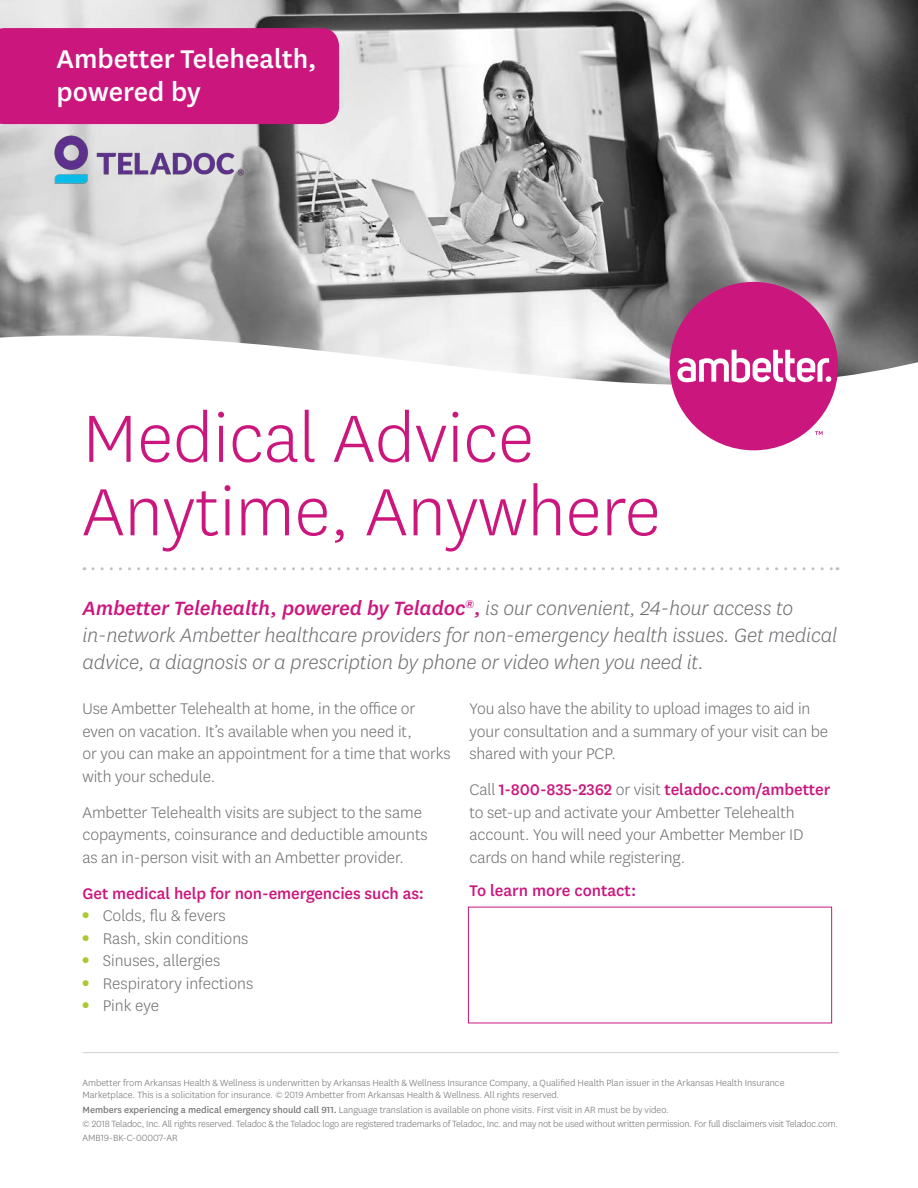
<style>
.page{position:relative;width:918px;height:1188px;background:#fff}
.page>*{position:absolute;margin:0;border:0;box-sizing:border-box;transform-origin:0 0}
.t1{font:300 78px/73.5px "Centene Sans";color:#cb177d}
.t2{font:500 30px/33px "Centene Sans";color:#fff}
.t3{font:italic 300 22.5px/27px "Centene Sans";letter-spacing:-.005em;color:#6d6e71}
.t4{font:300 18px/22.5px "Centene Sans";letter-spacing:-.005em;color:#6d6e71}
.t5{font:500 18px "Centene Sans";letter-spacing:-.005em;color:#cb177d}
.t6{font:300 10.5px/12px "Centene Sans";color:#6d6e71}
.s1{font-weight:500;color:#cb177d}
.s2{font-weight:400}
</style>
<div class="page">
<img style="left:0;top:0;width:918px;height:336px">
<svg style="left:93px;top:567px;width:745px;height:3px"></svg>
<hr style="left:82px;top:1052px;width:756px;height:1px;background:#cfd1d2">
<div style="left:0;top:28px;width:339px;height:96px;background:#cb177d"></div>
<img style="left:52px;top:134px;width:194px;height:51px">
<svg style="left:0;top:336px;width:918px;height:115px"></svg>
<div style="left:670px;top:282px;width:168px;height:168px;background:#cb177d;border-radius:50%"></div>
<svg style="left:677px;top:350px;width:154px;height:33px"></svg>
<svg style="left:815px;top:431px;width:8px;height:4px"></svg>
<p class="t2" style="left:57px;top:41px;width:262px">Ambetter Telehealth, powered by</p>
<h1 class="t1" style="left:82px;top:399px;width:580px">Medical Advice<br>Anytime, Anywhere</h1>
<p class="t3" style="left:82px;top:594px;width:756px"><span class="s1">Ambetter Telehealth, powered by Teladoc</span><sup>®</sup><span class="s1">,</span> is our convenient, 24-hour access to in-network Ambetter healthcare providers for non-emergency health issues. Get medical advice, a diagnosis or a prescription by phone or video when you need it.</p>
<p class="t4" style="left:82px;top:697px;width:370px">Use Ambetter Telehealth at home, in the office or even on vacation. It’s available when you need it,<br>or you can make an appointment for a time that works with your schedule.</p>
<p class="t4" style="left:82px;top:800px;width:347px">Ambetter Telehealth visits are subject to the same copayments, coinsurance and deductible amounts as an in-person visit with an Ambetter provider.</p>
<p class="t5" style="left:82px;top:881px;width:343px">Get medical help for non-emergencies such as:</p>
<p class="t4" style="left:83px;top:904px;width:145px"><sup>●</sup> Colds, flu &amp; fevers</p>
<p class="t4" style="left:83px;top:926px;width:167px"><sup>●</sup> Rash, skin conditions</p>
<p class="t4" style="left:83px;top:949px;width:139px"><sup>●</sup> Sinuses, allergies</p>
<p class="t4" style="left:83px;top:971px;width:172px"><sup>●</sup> Respiratory infections</p>
<p class="t4" style="left:83px;top:994px;width:78px"><sup>●</sup> Pink eye</p>
<p class="t4" style="left:470px;top:697px;width:360px">You also have the ability to upload images to aid in your consultation and a summary of your visit can be shared with your PCP.</p>
<p class="t4" style="left:470px;top:778px;width:362px">Call <span class="s1">1-800-835-2362</span> or visit <span class="s1">teladoc.com/ambetter </span>to set-up and activate your Ambetter Telehealth account. You will need your Ambetter Member ID cards on hand while registering.</p>
<p class="t5" style="left:470px;top:878px;width:168px">To learn more contact:</p>
<p class="t6" style="left:82px;top:1077px;width:703px">Ambetter from Arkansas Health &amp; Wellness is underwritten by Arkansas Health &amp; Wellness Insurance Company, a Qualified Health Plan issuer in the Arkansas Health Insurance<br>Marketplace. This is a solicitation for insurance. © 2019 Ambetter from Arkansas Health &amp; Wellness. All rights reserved.</p>
<p class="t6" style="left:82px;top:1103px;width:588px"><span class="s2">Members experiencing a medical emergency should call 911.</span> Language translation is available on phone visits. First visit in AR must be by video.</p>
<p class="t6" style="left:82px;top:1118px;width:757px">© 2018 Teladoc, Inc. All rights reserved. Teladoc &amp; the Teladoc logo are registered trademarks of Teladoc, Inc. and may not be used without written permission. For full disclaimers visit Teladoc.com.</p>
<p class="t6" style="left:82px;top:1132px;width:97px">AMB19-BK-C-00007-AR</p>
</div>
